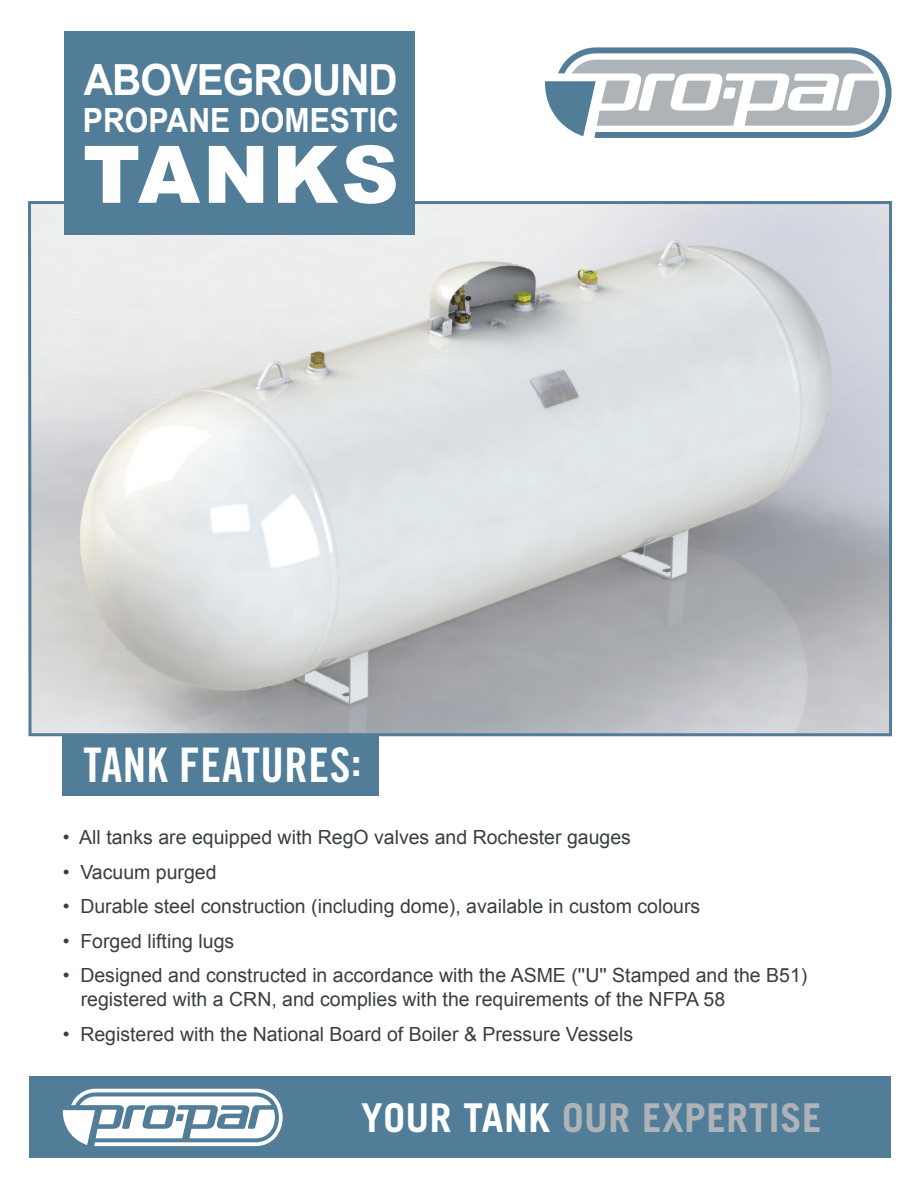
<style>
.page{position:relative;width:918px;height:1188px;background:#fff}
.page>*{position:absolute;margin:0;border:0;box-sizing:border-box;transform-origin:0 0}
.t1{font:900 79.5px "Arial";letter-spacing:.04em;color:#fff}
.t2{font:47.7px "Trade Gothic Bold Cond Twenty";letter-spacing:.015em;color:#fff}
.t3{font:700 42.9px "Arial";letter-spacing:-.025em;color:#fff;scale:.94 1}
.t4{font:700 39.75px "Trade Gothic";letter-spacing:.015em;color:#aeb3b8}
.t5{font:700 33.45px "Arial";color:#fff;scale:.91 1}
.t6{font:19.5px/24px "Arial";color:#393f41}
.s1{color:#fff}
</style>
<div class="page">
<div style="left:64px;top:31px;width:350px;height:203px;background:#517d98"></div>
<svg style="left:545px;top:47px;width:347px;height:91px"></svg>
<svg style="left:28px;top:200px;width:864px;height:538px;background:#ccd0d2"></svg>
<hr style="left:889px;top:201px;width:3px;height:535px;background:#517d98">
<div style="left:63px;top:736px;width:316px;height:60px;background:#517d98"></div>
<div style="left:30px;top:1076px;width:861px;height:81px;background:#517d98"></div>
<svg style="left:63px;top:1089px;width:220px;height:57px"></svg>
<h3 class="t3" style="left:84px;top:51px;width:335px">ABOVEGROUND</h3>
<h3 class="t5" style="left:83px;top:98px;width:349px">PROPANE DOMESTIC</h3>
<h1 class="t1" style="left:83px;top:117px;width:317px">TANKS</h1>
<h2 class="t2" style="left:83px;top:736px;width:280px">TANK FEATURES:</h2>
<p class="t6" style="left:63px;top:826px;width:570px">• All tanks are equipped with RegO valves and Rochester gauges</p>
<p class="t6" style="left:63px;top:860px;width:155px">• Vacuum purged</p>
<p class="t6" style="left:63px;top:895px;width:639px">• Durable steel construction (including dome), available in custom colours</p>
<p class="t6" style="left:63px;top:929px;width:173px">• Forged lifting lugs</p>
<p class="t6" style="left:81px;top:964px;width:728px;text-indent:-18px">• Designed and constructed in accordance with the ASME (''U'' Stamped and the B51) registered with a CRN, and complies with the requirements of the NFPA 58</p>
<p class="t6" style="left:63px;top:1022px;width:572px">• Registered with the National Board of Boiler &amp; Pressure Vessels</p>
<h3 class="t4" style="left:361px;top:1093px;width:462px"><span class="s1">YOUR TANK</span> OUR EXPERTISE</h3>
</div>
